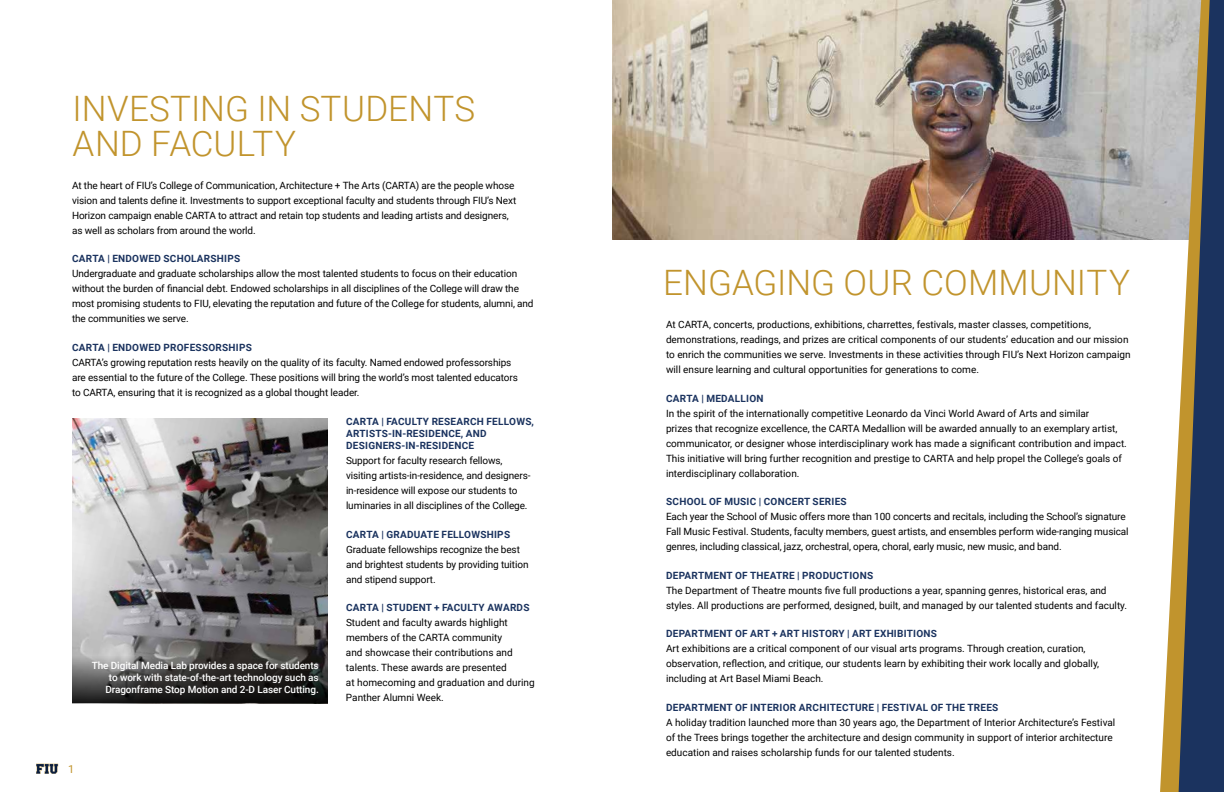
<style>
.page{position:relative;width:1224px;height:792px;background:#fff}
.page>*{position:absolute;margin:0;border:0;box-sizing:border-box;transform-origin:0 0}
.t1{font:300 35px/35px "Roboto";letter-spacing:.005em;color:#c1942d}
.t2{font:11px "Roboto";color:#c1942d}
.t3{font:10px/15px "Roboto";color:#000}
.t4{font:700 10px/12px "Roboto";letter-spacing:.025em;color:#1b335f}
.t5{font:500 10px/12px "Roboto";letter-spacing:-.01em;color:#fff;text-align:right}
</style>
<div class="page">
<img style="left:612px;top:0;width:548px;height:240px">
<svg style="left:1160px;top:0;width:19px;height:792px"></svg>
<svg style="left:1179px;top:0;width:45px;height:792px;background:#545a63"></svg>
<svg style="left:36px;top:764px;width:22px;height:10px"></svg>
<img style="left:72px;top:419px;width:256px;height:236px">
<svg style="left:72px;top:655px;width:256px;height:48px;background:#383736"></svg>
<h1 class="t1" style="left:73px;top:90px;width:404px">INVESTING IN STUDENTS<br>AND FACULTY</h1>
<p class="t3" style="left:72px;top:177px;width:446px">At the heart of FIU’s College of Communication, Architecture + The Arts (CARTA) are the people whose vision and talents define it. Investments to support exceptional faculty and students through FIU’s Next Horizon campaign enable CARTA to attract and retain top students and leading artists and designers, as well as scholars from around the world.</p>
<p class="t4" style="left:72px;top:252px;width:170px">CARTA | ENDOWED SCHOLARSHIPS</p>
<p class="t3" style="left:72px;top:266px;width:463px">Undergraduate and graduate scholarships allow the most talented students to focus on their education without the burden of financial debt. Endowed scholarships in all disciplines of the College will draw the most promising students to FIU, elevating the reputation and future of the College for students, alumni, and the communities we serve.</p>
<p class="t4" style="left:72px;top:341px;width:181px">CARTA | ENDOWED PROFESSORSHIPS</p>
<p class="t3" style="left:72px;top:354px;width:447px">CARTA’s growing reputation rests heavily on the quality of its faculty. Named endowed professorships are essential to the future of the College. These positions will bring the world’s most talented educators to CARTA, ensuring that it is recognized as a global thought leader.</p>
<p class="t4" style="left:346px;top:415px;width:189px">CARTA | FACULTY RESEARCH FELLOWS,<br>ARTISTS-IN-RESIDENCE, AND<br>DESIGNERS-IN-RESIDENCE</p>
<p class="t3" style="left:346px;top:453px;width:186px">Support for faculty research fellows, visiting artists-in-residence, and designers&shy;in-residence will expose our students to luminaries in all disciplines of the College.</p>
<p class="t4" style="left:346px;top:528px;width:165px">CARTA | GRADUATE FELLOWSHIPS</p>
<p class="t3" style="left:346px;top:541px;width:184px">Graduate fellowships recognize the best and brightest students by providing tuition and stipend support.</p>
<p class="t4" style="left:346px;top:601px;width:185px">CARTA | STUDENT + FACULTY AWARDS</p>
<p class="t3" style="left:346px;top:615px;width:190px">Student and faculty awards highlight members of the CARTA community<br>and showcase their contributions and talents. These awards are presented<br>at homecoming and graduation and during Panther Alumni Week.</p>
<p class="t5" style="left:92px;top:659px;width:228px">The Digital Media Lab provides a space for students to work with state-of-the-art technology such as<br>Dragonframe Stop Motion and 2-D Laser Cutting.</p>
<p class="t2" style="left:68px;top:761px;width:8px">1</p>
<h1 class="t1" style="left:663px;top:264px;width:468px">ENGAGING OUR COMMUNITY</h1>
<p class="t3" style="left:666px;top:317px;width:466px">At CARTA, concerts, productions, exhibitions, charrettes, festivals, master classes, competitions, demonstrations, readings, and prizes are critical components of our students’ education and our mission to enrich the communities we serve. Investments in these activities through FIU’s Next Horizon campaign will ensure learning and cultural opportunities for generations to come.</p>
<p class="t4" style="left:666px;top:392px;width:99px">CARTA | MEDALLION</p>
<p class="t3" style="left:666px;top:405px;width:462px">In the spirit of the internationally competitive Leonardo da Vinci World Award of Arts and similar<br>prizes that recognize excellence, the CARTA Medallion will be awarded annually to an exemplary artist, communicator, or designer whose interdisciplinary work has made a significant contribution and impact.<br>This initiative will bring further recognition and prestige to CARTA and help propel the College’s goals of interdisciplinary collaboration.</p>
<p class="t4" style="left:666px;top:495px;width:182px">SCHOOL OF MUSIC | CONCERT SERIES</p>
<p class="t3" style="left:666px;top:509px;width:464px">Each year the School of Music offers more than 100 concerts and recitals, including the School’s signature<br>Fall Music Festival. Students, faculty members, guest artists, and ensembles perform wide-ranging musical genres, including classical, jazz, orchestral, opera, choral, early music, new music, and band.</p>
<p class="t4" style="left:666px;top:569px;width:208px">DEPARTMENT OF THEATRE | PRODUCTIONS</p>
<p class="t3" style="left:666px;top:582px;width:463px">The Department of Theatre mounts five full productions a year, spanning genres, historical eras, and styles. All productions are performed, designed, built, and managed by our talented students and faculty.</p>
<p class="t4" style="left:666px;top:627px;width:272px">DEPARTMENT OF ART + ART HISTORY | ART EXHIBITIONS</p>
<p class="t3" style="left:666px;top:641px;width:435px">Art exhibitions are a critical component of our visual arts programs. Through creation, curation, observation, reflection, and critique, our students learn by exhibiting their work locally and globally, including at Art Basel Miami Beach.</p>
<p class="t4" style="left:666px;top:701px;width:334px">DEPARTMENT OF INTERIOR ARCHITECTURE | FESTIVAL OF THE TREES</p>
<p class="t3" style="left:666px;top:714px;width:451px">A holiday tradition launched more than 30 years ago, the Department of Interior Architecture’s Festival of the Trees brings together the architecture and design community in support of interior architecture education and raises scholarship funds for our talented students.</p>
</div>
